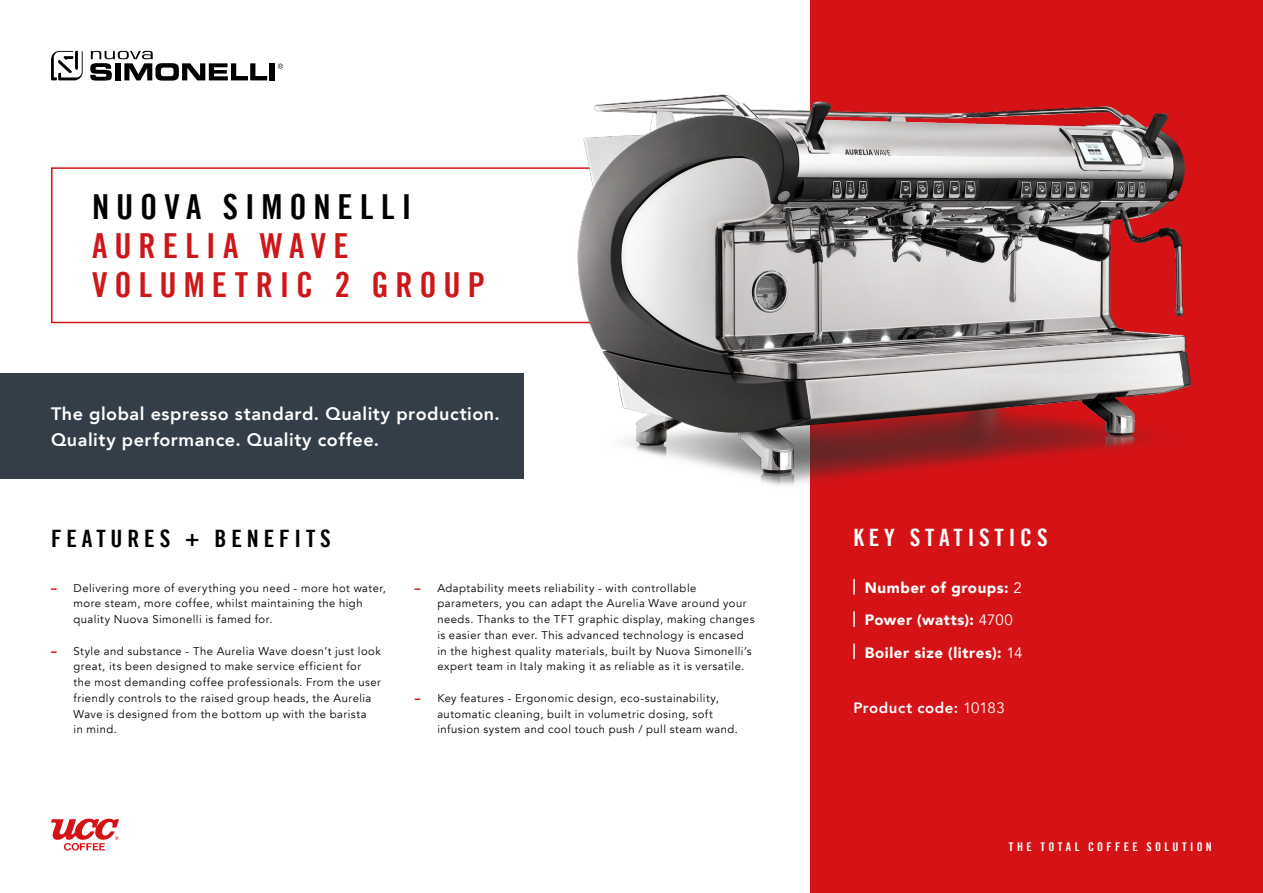
<style>
.page{position:relative;width:1263px;height:893px;background:#fff}
.page>*{position:absolute;margin:0;border:0;box-sizing:border-box;transform-origin:0 0}
.t1{font:34.5px/39px "Trade Gothic Bold Cond Twenty";letter-spacing:.2em;color:#cd171a}
.t2{font:34.5px "Trade Gothic Bold Cond Twenty";letter-spacing:.2em;color:#000}
.t3{font:24px "Trade Gothic Bold Cond Twenty";letter-spacing:.2em;color:#000}
.t4{font:24px "Trade Gothic Bold Cond Twenty";letter-spacing:.2em;color:#fff}
.t5{font:800 18px/25.5px "Avenir";letter-spacing:.03em;color:#fff}
.t6{font:900 15px/32.2px "Avenir";letter-spacing:.035em;color:#fff}
.t7{font:800 15px "Avenir";letter-spacing:.035em;color:#fff}
.t8{font:12px "Trade Gothic Bold Cond Twenty";letter-spacing:.28em;color:#fff}
.t9{font:11.25px/15.8px "Avenir";letter-spacing:.045em;color:#000}
.s1{font-weight:900;color:#d51317}
.s2{font-weight:400}
</style>
<div class="page">
<div style="left:811px;top:0;width:452px;height:893px;background:#d51317"></div>
<div style="left:51px;top:167px;width:587px;height:156px;border:2px solid #d51317"></div>
<img style="left:562px;top:81px;width:630px;height:411px">
<svg style="left:853px;top:579px;width:2px;height:16px"></svg>
<svg style="left:853px;top:611px;width:2px;height:16px"></svg>
<svg style="left:853px;top:643px;width:2px;height:16px"></svg>
<div style="left:0;top:373px;width:523px;height:106px;background:#343e48"></div>
<svg style="left:51px;top:819px;width:68px;height:32px"></svg>
<svg style="left:278px;top:64px;width:5px;height:5px"></svg>
<div style="left:270px;top:63px;width:5px;height:17px;background:#000"></div>
<svg style="left:90px;top:51px;width:177px;height:30px"></svg>
<svg style="left:51px;top:51px;width:32px;height:29px"></svg>
<h1 class="t2" style="left:92px;top:185px;width:321px">NUOVA SIMONELLI</h1>
<h1 class="t1" style="left:92px;top:226px;width:394px">AURELIA WAVE<br>VOLUMETRIC 2 GROUP</h1>
<h3 class="t5" style="left:51px;top:401px;width:450px">The global espresso standard. Quality production.<br>Quality performance. Quality coffee.</h3>
<h2 class="t3" style="left:51px;top:524px;width:281px">FEATURES + BENEFITS</h2>
<p class="t9" style="left:74px;top:580px;width:314px;text-indent:-22px"><span class="s1">–</span> Delivering more of everything you need - more hot water, more steam, more coffee, whilst maintaining the high quality Nuova Simonelli is famed for.</p>
<p class="t9" style="left:74px;top:643px;width:309px;text-indent:-22px"><span class="s1">–</span> Style and substance - The Aurelia Wave doesn’t just look great, its been designed to make service efficient for the most demanding coffee professionals. From the user friendly controls to the raised group heads, the Aurelia Wave is designed from the bottom up with the barista<br>in mind.</p>
<p class="t9" style="left:437px;top:580px;width:319px;text-indent:-22px"><span class="s1">–</span> Adaptability meets reliability - with controllable parameters, you can adapt the Aurelia Wave around your needs. Thanks to the TFT graphic display, making changes is easier than ever. This advanced technology is encased in the highest quality materials, built by Nuova Simonelli’s expert team in Italy making it as reliable as it is versatile.</p>
<p class="t9" style="left:437px;top:690px;width:302px;text-indent:-22px"><span class="s1">–</span> Key features - Ergonomic design, eco-sustainability, automatic cleaning, built in volumetric dosing, soft infusion system and cool touch push / pull steam wand.</p>
<h2 class="t4" style="left:853px;top:523px;width:196px">KEY STATISTICS</h2>
<h3 class="t6" style="left:865px;top:571px;width:159px">Number of groups: <span class="s2">2<br></span>Power (watts): <span class="s2">4700<br></span>Boiler size (litres): <span class="s2">14</span></h3>
<h3 class="t7" style="left:853px;top:696px;width:153px">Product code: <span class="s2">10183</span></h3>
<p class="t8" style="left:1009px;top:839px;width:205px">THE TOTAL COFFEE SOLUTION</p>
</div>
